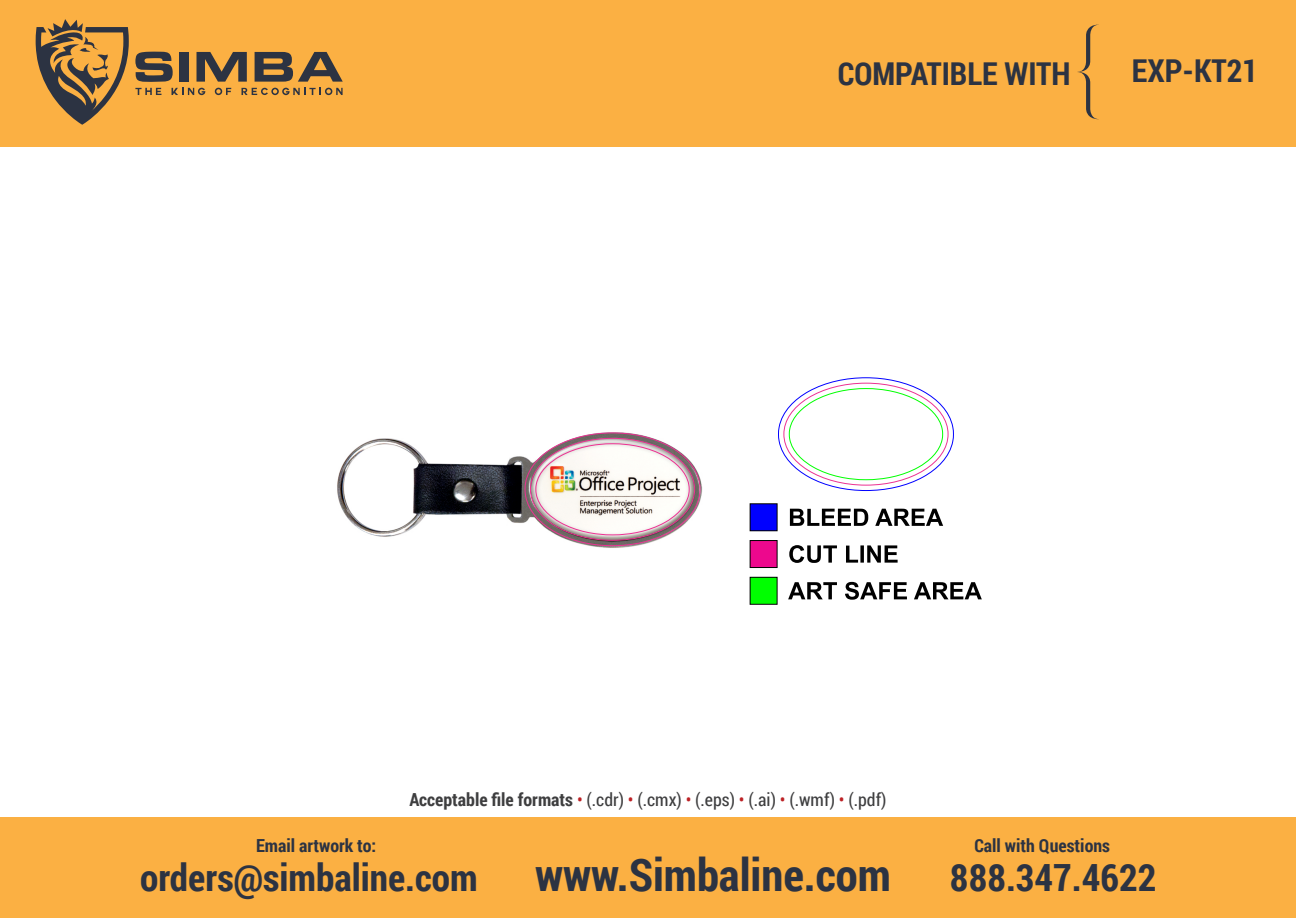
<style>
.page{position:relative;width:1296px;height:918px;background:#fff}
.page>*{position:absolute;margin:0;border:0;box-sizing:border-box;transform-origin:0 0}
.t1{font:700 45px "Roboto Condensed";color:#2c3342}
.t2{font:700 37.5px "Roboto Condensed";color:#2c3342}
.t3{font:700 31.5px "Roboto Condensed";color:#2c3342}
.t4{font:18px "Roboto Condensed";color:#3e3e3f}
.t5{font:700 18px "Roboto Condensed";color:#2c3342}
.s1{font-weight:700}
.s2{color:#bc2024}
</style>
<div class="page">
<div style="left:0;top:0;width:1296px;height:147px;background:#fbb043"></div>
<div style="left:0;top:818px;width:1296px;height:100px;background:#fbb043"></div>
<svg style="left:135px;top:88px;width:26px;height:7px"></svg>
<svg style="left:172px;top:88px;width:33px;height:7px"></svg>
<svg style="left:215px;top:88px;width:16px;height:7px"></svg>
<svg style="left:242px;top:88px;width:101px;height:7px"></svg>
<svg style="left:135px;top:52px;width:38px;height:30px"></svg>
<div style="left:180px;top:52px;width:9px;height:30px;background:#2c3342"></div>
<svg style="left:197px;top:52px;width:50px;height:30px"></svg>
<svg style="left:255px;top:52px;width:88px;height:30px"></svg>
<svg style="left:36px;top:19px;width:93px;height:106px"></svg>
<svg style="left:1078px;top:25px;width:19px;height:94px"></svg>
<img style="left:337px;top:432px;width:365px;height:116px">
<img style="left:525px;top:433px;width:175px;height:113px">
<svg style="left:778px;top:377px;width:176px;height:114px"></svg>
<div style="left:750px;top:504px;width:27px;height:27px;background:#00f"></div>
<div style="left:750px;top:541px;width:27px;height:27px;background:#ed088d"></div>
<div style="left:750px;top:540px;width:27px;height:28px;border:1px solid #000"></div>
<div style="left:750px;top:577px;width:27px;height:27px;background:#0f0"></div>
<svg style="left:790px;top:509px;width:153px;height:17px"></svg>
<svg style="left:789px;top:545px;width:109px;height:18px"></svg>
<svg style="left:788px;top:582px;width:194px;height:18px"></svg>
<p class="t3" style="left:838px;top:51px;width:234px">COMPATIBLE WITH</p>
<p class="t3" style="left:1132px;top:49px;width:128px">EXP-KT21</p>
<p class="t4" style="left:409px;top:787px;width:479px"><span class="s1">Acceptable file formats</span> <span class="s2">•</span> (.cdr) <span class="s2">•</span> (.cmx) <span class="s2">•</span> (.eps) <span class="s2">•</span> (.ai) <span class="s2">•</span> (.wmf) <span class="s2">•</span> (.pdf)</p>
<p class="t5" style="left:256px;top:832px;width:122px">Email artwork to:</p>
<p class="t5" style="left:974px;top:832px;width:137px">Call with Questions</p>
<p class="t2" style="left:140px;top:851px;width:339px">orders@simbaline.com</p>
<p class="t1" style="left:535px;top:843px;width:357px">www.Simbaline.com</p>
<p class="t2" style="left:950px;top:851px;width:208px">888.347.4622</p>
</div>
